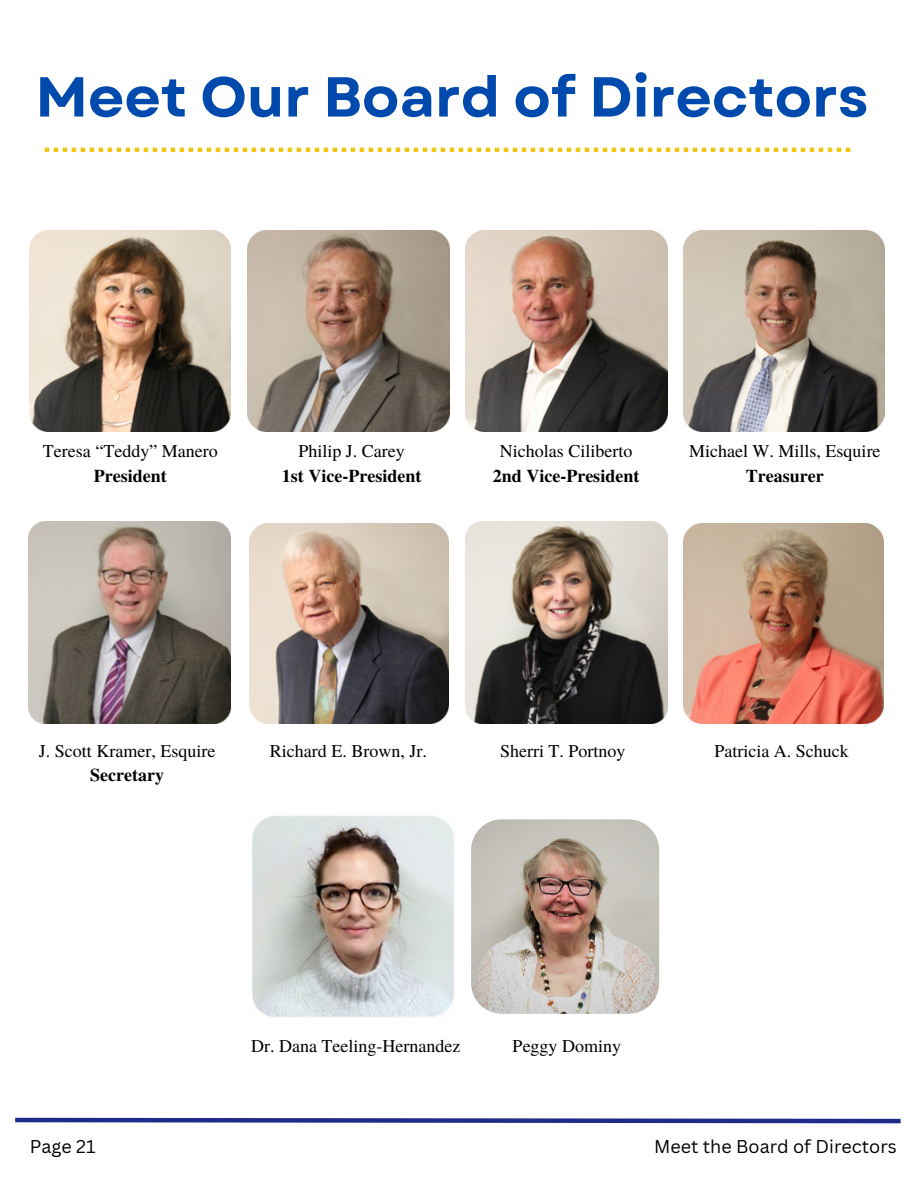
<style>
.page{position:relative;width:918px;height:1188px;background:#fff}
.page>*{position:absolute;margin:0;border:0;box-sizing:border-box;transform-origin:0 0}
.t1{font:700 56.1px "Garet";color:#004aad}
.t2{font:18px "Te X Gyre Termes";color:#000}
.t3{font:700 18px "Te X Gyre Termes";color:#000}
.t4{font:18px "Canva Sans";color:#000}
</style>
<div class="page">
<svg style="left:15px;top:1117px;width:886px;height:7px"></svg>
<img style="left:248px;top:230px;width:201px;height:202px">
<img style="left:466px;top:230px;width:201px;height:202px">
<img style="left:28px;top:522px;width:203px;height:201px">
<img style="left:466px;top:522px;width:201px;height:201px">
<img style="left:683px;top:523px;width:201px;height:200px">
<img style="left:252px;top:816px;width:202px;height:202px">
<img style="left:683px;top:230px;width:202px;height:202px">
<img style="left:471px;top:819px;width:189px;height:195px">
<svg style="left:45px;top:148px;width:805px;height:4px"></svg>
<img style="left:29px;top:230px;width:201px;height:202px">
<img style="left:249px;top:523px;width:199px;height:200px">
<p class="t1" style="left:36px;top:57px;width:835px">Meet Our Board of Directors</p>
<p class="t2" style="left:43px;top:438px;width:176px">Teresa “Teddy” Manero</p>
<p class="t3" style="left:94px;top:462px;width:74px">President</p>
<p class="t2" style="left:298px;top:438px;width:108px">Philip J. Carey</p>
<p class="t3" style="left:282px;top:462px;width:141px">1st Vice-President</p>
<p class="t2" style="left:500px;top:438px;width:134px">Nicholas Ciliberto</p>
<p class="t3" style="left:493px;top:462px;width:148px">2nd Vice-President</p>
<p class="t2" style="left:689px;top:438px;width:193px">Michael W. Mills, Esquire</p>
<p class="t3" style="left:746px;top:462px;width:79px">Treasurer</p>
<p class="t2" style="left:39px;top:738px;width:178px">J. Scott Kramer, Esquire</p>
<p class="t3" style="left:90px;top:761px;width:75px">Secretary</p>
<p class="t2" style="left:270px;top:738px;width:158px">Richard E. Brown, Jr.</p>
<p class="t2" style="left:500px;top:738px;width:127px">Sherri T. Portnoy</p>
<p class="t2" style="left:714px;top:738px;width:136px">Patricia A. Schuck</p>
<p class="t2" style="left:251px;top:1033px;width:211px">Dr. Dana Teeling-Hernandez</p>
<p class="t2" style="left:513px;top:1033px;width:110px">Peggy Dominy</p>
<p class="t4" style="left:30px;top:1134px;width:67px">Page 21</p>
<p class="t4" style="left:654px;top:1134px;width:244px">Meet the Board of Directors</p>
</div>
